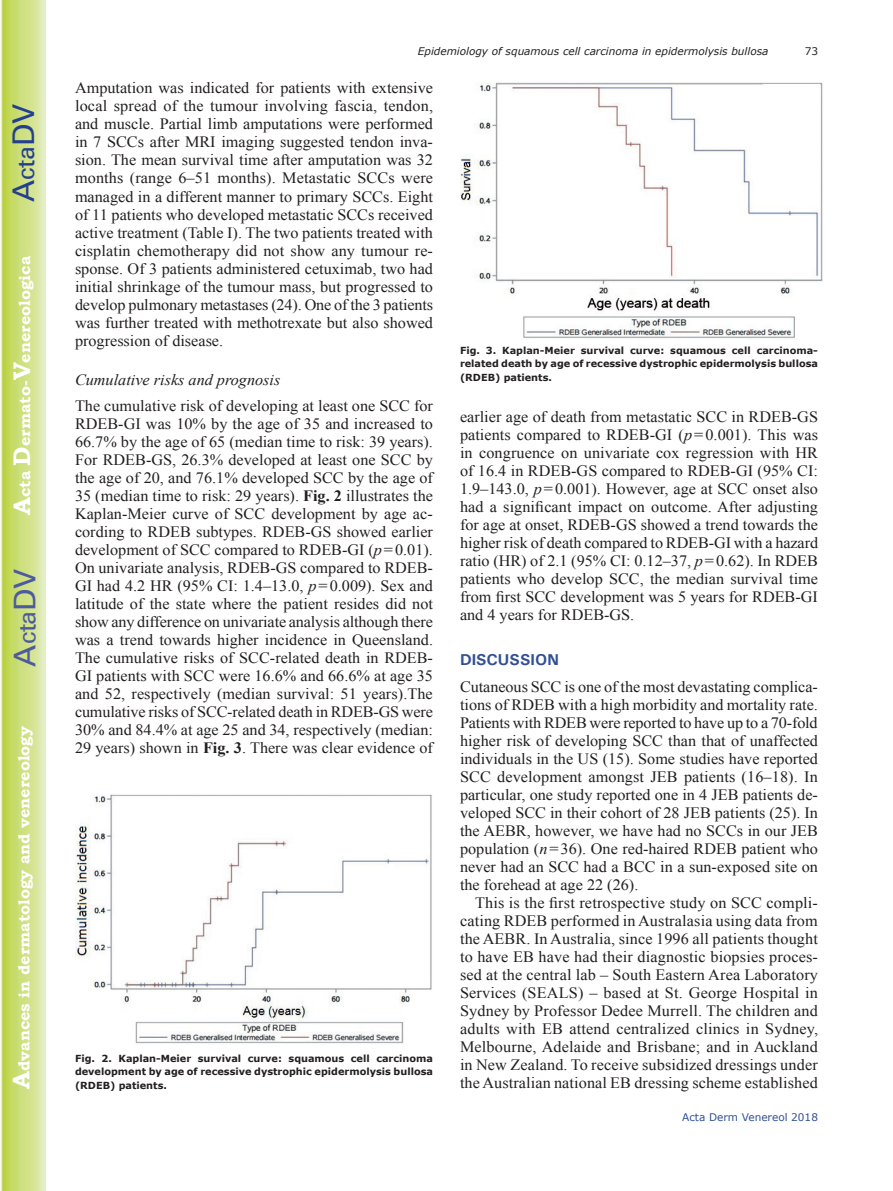
<style>
.page{position:relative;width:893px;height:1191px;background:#fff}
.page>*{position:absolute;margin:0;border:0;box-sizing:border-box;transform-origin:0 0}
.t1{font:30px "Univers";color:#4d5a9e}
.t2{font:30px "Univers";color:#253f8e}
.t3{font:15.75px/18px "Times New Roman";color:#231f20;text-align:justify}
.t4{font:700 15.75px "Bookman Old Style";color:#fff}
.t5{font:italic 15.75px "Times New Roman";color:#231f20}
.t6{font:700 15.75px "Univers";color:#324f95}
.t7{font:italic 10.5px "Verdana";color:#231f20}
.t8{font:10.5px "Verdana";color:#324f95}
.t9{font:10.5px "Verdana";color:#231f20}
.t10{font:700 9.75px/13.5px "Verdana";color:#231f20;text-align:justify}
.s1{font-size:24px}
.s2{font-weight:700}
.s3{font-style:italic}
</style>
<div class="page">
<svg style="left:1px;top:0;width:45px;height:1191px;background:#cfe084"></svg>
<img style="left:460px;top:83px;width:363px;height:257px">
<img style="left:75px;top:794px;width:357px;height:250px">
<h1 class="t2" style="left:6px;top:202px;width:100px;rotate:-90deg">A<span class="s1">cta</span>DV</h1>
<p class="t4" style="left:15px;top:515px;width:260px;rotate:-90deg"><span class="s1">A</span>cta <span class="s1">D</span>ermato-<span class="s1">V</span>enereologica</p>
<h1 class="t1" style="left:7px;top:666px;width:100px;rotate:-90deg">A<span class="s1">cta</span>DV</h1>
<p class="t4" style="left:15px;top:1088px;width:364px;rotate:-90deg"><span class="s1">A</span>dvances in dermatology and venereology</p>
<p class="t7" style="left:418px;top:44px;width:352px">Epidemiology of squamous cell carcinoma in epidermolysis bullosa</p>
<p class="t9" style="left:805px;top:44px;width:15px">73</p>
<p class="t3" style="left:75px;top:79px;width:360px">Amputation was indicated for patients with extensive local spread of the tumour involving fascia, tendon, and muscle. Partial limb amputations were performed in 7 SCCs after MRI imaging suggested tendon inva&shy;sion. The mean survival time after amputation was 32 months (range 6–51 months). Metastatic SCCs were managed in a different manner to primary SCCs. Eight of 11 patients who developed metastatic SCCs received active treatment (Table I). The two patients treated with cisplatin chemotherapy did not show any tumour re&shy;sponse. Of 3 patients administered cetuximab, two had initial shrinkage of the tumour mass, but progressed to develop pulmonary metastases (24). One of the 3 patients was further treated with methotrexate but also showed progression of disease.</p>
<p class="t5" style="left:75px;top:369px;width:207px">Cumulative risks and prognosis</p>
<p class="t3" style="left:75px;top:396px;width:360px">The cumulative risk of developing at least one SCC for RDEB-GI was 10% by the age of 35 and increased to 66.7% by the age of 65 (median time to risk: 39 years).<br>For RDEB-GS, 26.3% developed at least one SCC by the age of 20, and 76.1% developed SCC by the age of 35 (median time to risk: 29 years). <span class="s2">Fig. 2</span> illustrates the Kaplan-Meier curve of SCC development by age ac&shy;cording to RDEB subtypes. RDEB-GS showed earlier development of SCC compared to RDEB-GI (<span class="s3">p</span>=0.01).<br>On univariate analysis, RDEB-GS compared to RDEB-GI had 4.2 HR (95% CI: 1.4–13.0, <span class="s3">p</span>=0.009). Sex and latitude of the state where the patient resides did not show any difference on univariate analysis although there was a trend towards higher incidence in Queensland.<br>The cumulative risks of SCC-related death in RDEB-GI patients with SCC were 16.6% and 66.6% at age 35 and 52, respectively (median survival: 51 years).The cumulative risks of SCC-related death in RDEB-GS were 30% and 84.4% at age 25 and 34, respectively (median:<br>29 years) shown in <span class="s2">Fig. 3</span>. There was clear evidence of</p>
<p class="t3" style="left:460px;top:407px;width:360px">earlier age of death from metastatic SCC in RDEB-GS patients compared to RDEB-GI (<span class="s3">p</span>=0.001). This was in congruence on univariate cox regression with HR of 16.4 in RDEB-GS compared to RDEB-GI (95% CI:<br>1.9–143.0, <span class="s3">p</span>=0.001). However, age at SCC onset also had a significant impact on outcome. After adjusting for age at onset, RDEB-GS showed a trend towards the higher risk of death compared to RDEB-GI with a hazard ratio (HR) of 2.1 (95% CI: 0.12–37, <span class="s3">p</span>=0.62). In RDEB patients who develop SCC, the median survival time from first SCC development was 5 years for RDEB-GI and 4 years for RDEB-GS.</p>
<p class="t10" style="left:460px;top:343px;width:359px">Fig. 3. Kaplan-Meier survival curve: squamous cell carcinoma&shy;related death by age of recessive dystrophic epidermolysis bullosa (RDEB) patients.</p>
<p class="t6" style="left:460px;top:649px;width:101px">DISCUSSION</p>
<p class="t3" style="left:460px;top:677px;width:360px">Cutaneous SCC is one of the most devastating complica&shy;tions of RDEB with a high morbidity and mortality rate.<br>Patients with RDEB were reported to have up to a 70-fold higher risk of developing SCC than that of unaffected individuals in the US (15). Some studies have reported SCC development amongst JEB patients (16–18). In particular, one study reported one in 4 JEB patients de&shy;veloped SCC in their cohort of 28 JEB patients (25). In the AEBR, however, we have had no SCCs in our JEB population (<span class="s3">n</span>=36). One red-haired RDEB patient who never had an SCC had a BCC in a sun-exposed site on the forehead at age 22 (26).</p>
<p class="t3" style="left:460px;top:893px;width:360px;text-indent:15px">This is the first retrospective study on SCC compli&shy;cating RDEB performed in Australasia using data from the AEBR. In Australia, since 1996 all patients thought to have EB have had their diagnostic biopsies proces&shy;sed at the central lab – South Eastern Area Laboratory Services (SEALS) – based at St. George Hospital in Sydney by Professor Dedee Murrell. The children and adults with EB attend centralized clinics in Sydney, Melbourne, Adelaide and Brisbane; and in Auckland in New Zealand. To receive subsidized dressings under the Australian national EB dressing scheme established</p>
<p class="t10" style="left:75px;top:1051px;width:359px">Fig. 2. Kaplan-Meier survival curve: squamous cell carcinoma development by age of recessive dystrophic epidermolysis bullosa (RDEB) patients.</p>
<p class="t8" style="left:682px;top:1109px;width:137px">Acta Derm Venereol 2018</p>
</div>
